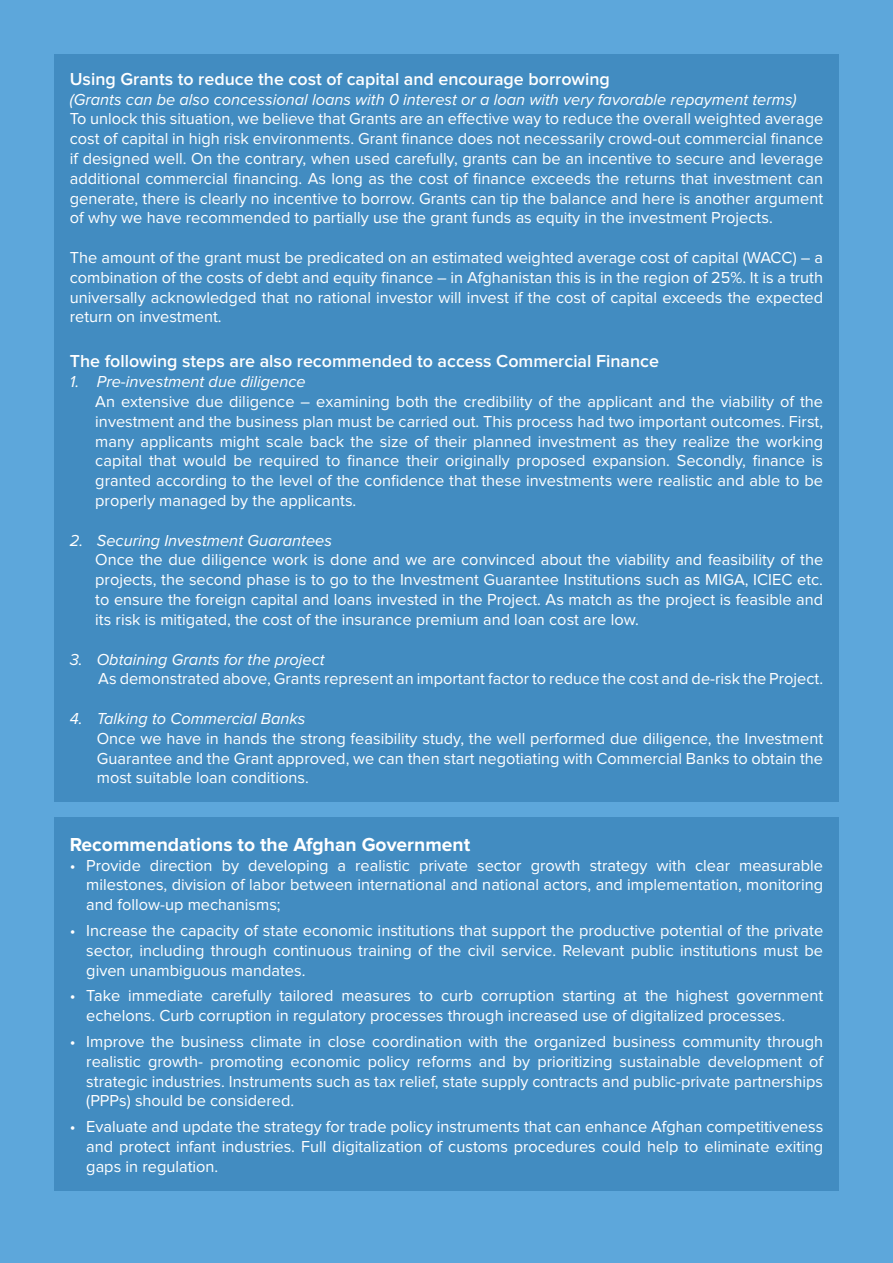
<style>
.page{position:relative;width:893px;height:1263px;background:#5da7db}
.page>*{position:absolute;margin:0;border:0;box-sizing:border-box;transform-origin:0 0}
.t1{font:700 19.5px "Proxima Nova";color:#fff}
.t2{font:600 18px "Proxima Nova";color:#fff}
.t3{font:16.5px/19.8px "Proxima Nova";color:#fff;text-align:justify}
.t4{font:italic 16.5px "Proxima Nova";color:#fff}
</style>
<div class="page">
<div style="left:54px;top:817px;width:785px;height:373px;background:#428cc1"></div>
<div style="left:54px;top:54px;width:785px;height:747px;background:#428cc1"></div>
<p class="t2" style="left:70px;top:71px;width:542px">Using Grants to reduce the cost of capital and encourage borrowing</p>
<p class="t4" style="left:70px;top:92px;width:728px">(Grants can be also concessional loans with 0 interest or a loan with very favorable repayment terms)</p>
<p class="t3" style="left:70px;top:110px;width:755px">To unlock this situation, we believe that Grants are an effective way to reduce the overall weighted average cost of capital in high risk environments. Grant finance does not necessarily crowd-out commercial finance if designed well. On the contrary, when used carefully, grants can be an incentive to secure and leverage additional commercial financing. As long as the cost of finance exceeds the returns that investment can generate, there is clearly no incentive to borrow. Grants can tip the balance and here is another argument of why we have recommended to partially use the grant funds as equity in the investment Projects.</p>
<p class="t3" style="left:70px;top:248px;width:755px">The amount of the grant must be predicated on an estimated weighted average cost of capital (WACC) – a combination of the costs of debt and equity finance – in Afghanistan this is in the region of 25%. It is a truth universally acknowledged that no rational investor will invest if the cost of capital exceeds the expected return on investment.</p>
<p class="t2" style="left:70px;top:353px;width:591px">The following steps are also recommended to access Commercial Finance</p>
<p class="t4" style="left:70px;top:374px;width:237px">1. Pre-investment due diligence</p>
<p class="t3" style="left:95px;top:392px;width:729px">An extensive due diligence – examining both the credibility of the applicant and the viability of the investment and the business plan must be carried out. This process had two important outcomes. First, many applicants might scale back the size of their planned investment as they realize the working capital that would be required to finance their originally proposed expansion. Secondly, finance is granted according to the level of the confidence that these investments were realistic and able to be properly managed by the applicants.</p>
<p class="t4" style="left:70px;top:533px;width:264px">2. Securing Investment Guarantees</p>
<p class="t3" style="left:95px;top:551px;width:729px">Once the due diligence work is done and we are convinced about the viability and feasibility of the projects, the second phase is to go to the Investment Guarantee Institutions such as MIGA, ICIEC etc. to ensure the foreign capital and loans invested in the Project. As match as the project is feasible and its risk is mitigated, the cost of the insurance premium and loan cost are low.</p>
<p class="t4" style="left:70px;top:651px;width:256px">3. Obtaining Grants for the project</p>
<p class="t3" style="left:98px;top:670px;width:726px">As demonstrated above, Grants represent an important factor to reduce the cost and de-risk the Project.</p>
<p class="t4" style="left:70px;top:711px;width:237px">4. Talking to Commercial Banks</p>
<p class="t3" style="left:97px;top:729px;width:728px">Once we have in hands the strong feasibility study, the well performed due diligence, the Investment Guarantee and the Grant approved, we can then start negotiating with Commercial Banks to obtain the most suitable loan conditions.</p>
<p class="t1" style="left:70px;top:835px;width:402px">Recommendations to the Afghan Government</p>
<p class="t3" style="left:86px;top:856px;width:738px;text-indent:-16px">• Provide direction by developing a realistic private sector growth strategy with clear measurable milestones, division of labor between international and national actors, and implementation, monitoring and follow-up mechanisms;</p>
<p class="t3" style="left:86px;top:921px;width:738px;text-indent:-16px">• Increase the capacity of state economic institutions that support the productive potential of the private sector, including through continuous training of the civil service. Relevant public institutions must be given unambiguous mandates.</p>
<p class="t3" style="left:86px;top:987px;width:738px;text-indent:-16px">• Take immediate carefully tailored measures to curb corruption starting at the highest government echelons. Curb corruption in regulatory processes through increased use of digitalized processes.</p>
<p class="t3" style="left:86px;top:1032px;width:738px;text-indent:-16px">• Improve the business climate in close coordination with the organized business community through realistic growth- promoting economic policy reforms and by prioritizing sustainable development of strategic industries. Instruments such as tax relief, state supply contracts and public-private partnerships (PPPs) should be considered.</p>
<p class="t3" style="left:86px;top:1117px;width:738px;text-indent:-16px">• Evaluate and update the strategy for trade policy instruments that can enhance Afghan competitiveness and protect infant industries. Full digitalization of customs procedures could help to eliminate exiting gaps in regulation.</p>
</div>
